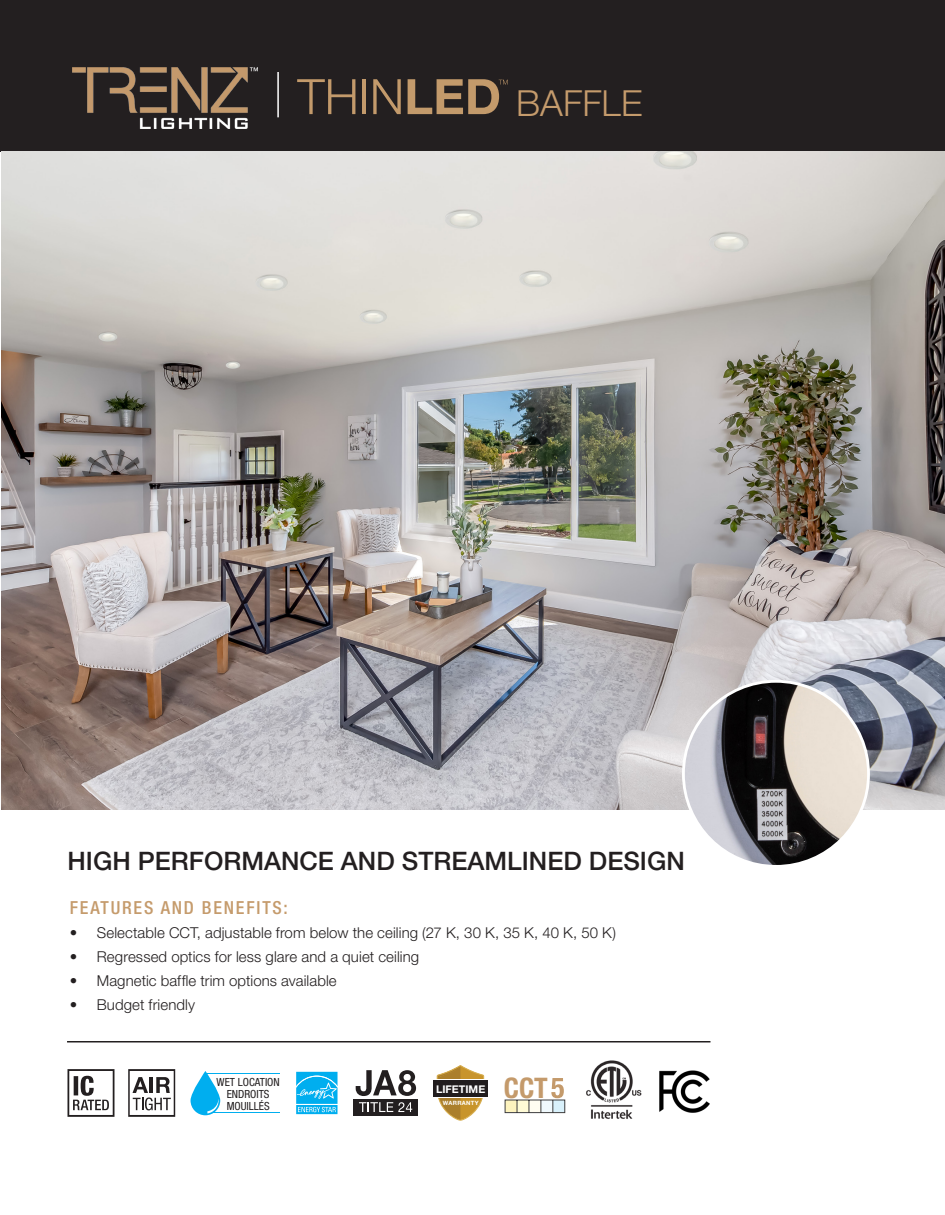
<style>
.page{position:relative;width:945px;height:1215px;background:#fff}
.page>*{position:absolute;margin:0;border:0;box-sizing:border-box;transform-origin:0 0}
.t1{font:300 36px "Helvetica Neue LT Std";letter-spacing:-.005em;color:#c59b6c}
.t2{font:700 condensed 28.35px "Helvetica Neue LT Std";color:#c49a6b}
.t3{font:500 25.5px "Helvetica Neue LT Std";color:#231f20}
.t4{font:500 condensed 18px "Helvetica Neue LT Std";letter-spacing:.1em;color:#c59b6c}
.t5{font:300 15px "Helvetica Neue LT Std";letter-spacing:.005em;color:#231f20}
.t6{font:condensed 11.25px/11.9px "Helvetica Neue LT Std";color:#231f20;text-align:center}
.t7{font:700 10.65px "Helvetica Neue LT Std";color:#fff}
.t8{font:700 5.85px "Helvetica Neue LT Std";letter-spacing:.05em;color:#fff}
</style>
<div class="page">
<div style="left:0;top:0;width:945px;height:152px;background:#231f20"></div>
<img style="left:2px;top:152px;width:943px;height:658px">
<img style="left:72px;top:68px;width:186px;height:61px">
<svg style="left:297px;top:79px;width:58px;height:35px"></svg>
<hr style="left:363px;top:79px;width:3px;height:35px;background:#c39a6b">
<svg style="left:373px;top:79px;width:28px;height:35px"></svg>
<svg style="left:408px;top:79px;width:100px;height:35px"></svg>
<svg style="left:296px;top:1071px;width:42px;height:1px"></svg>
<svg style="left:296px;top:1072px;width:42px;height:43px;background:#33bef1"></svg>
<svg style="left:191px;top:1071px;width:29px;height:44px"></svg>
<hr style="left:207px;top:1073px;width:73px;height:1px;background:#00aeef">
<hr style="left:213px;top:1113px;width:67px;height:1px;background:#00aeef">
<svg style="left:356px;top:1070px;width:60px;height:26px"></svg>
<div style="left:354px;top:1100px;width:64px;height:16px;background:#231f20"></div>
<svg style="left:359px;top:1102px;width:53px;height:10px"></svg>
<svg style="left:504px;top:1078px;width:62px;height:35px"></svg>
<img style="left:586px;top:1060px;width:56px;height:59px">
<img style="left:659px;top:1070px;width:51px;height:43px">
<svg style="left:437px;top:1065px;width:47px;height:56px"></svg>
<div style="left:433px;top:1080px;width:55px;height:17px;background:#211d1e"></div>
<hr style="left:433px;top:1080px;width:55px;height:1px;background:#fff">
<hr style="left:433px;top:1097px;width:55px;height:1px;background:#fff">
<svg style="left:128px;top:1069px;width:47px;height:48px"></svg>
<hr style="left:277px;top:72px;width:2px;height:45px;background:#fff">
<hr style="left:67px;top:1041px;width:643px;height:1px;background:#231f20">
<svg style="left:68px;top:1069px;width:46px;height:48px"></svg>
<img style="left:683px;top:681px;width:186px;height:185px;border-radius:93px">
<p class="t1" style="left:516px;top:81px;width:128px">BAFFLE</p>
<p class="t3" style="left:68px;top:846px;width:619px">HIGH PERFORMANCE AND STREAMLINED DESIGN</p>
<p class="t4" style="left:70px;top:897px;width:220px">FEATURES AND BENEFITS:</p>
<p class="t5" style="left:70px;top:924px;width:548px">• Selectable CCT, adjustable from below the ceiling (27 K, 30 K, 35 K, 40 K, 50 K)</p>
<p class="t5" style="left:70px;top:948px;width:351px">• Regressed optics for less glare and a quiet ceiling</p>
<p class="t5" style="left:70px;top:972px;width:268px">• Magnetic baffle trim options available</p>
<p class="t5" style="left:70px;top:996px;width:127px">• Budget friendly</p>
<p class="t6" style="left:217px;top:1076px;width:65px">WET LOCATION<br>ENDROITS<br>MOUILLÉS</p>
<p class="t7" style="left:436px;top:1083px;width:51px">LIFETIME</p>
<p class="t2" style="left:504px;top:1071px;width:46px">CCT</p>
<p class="t8" style="left:443px;top:1099px;width:37px">WARRANTY</p>
</div>
